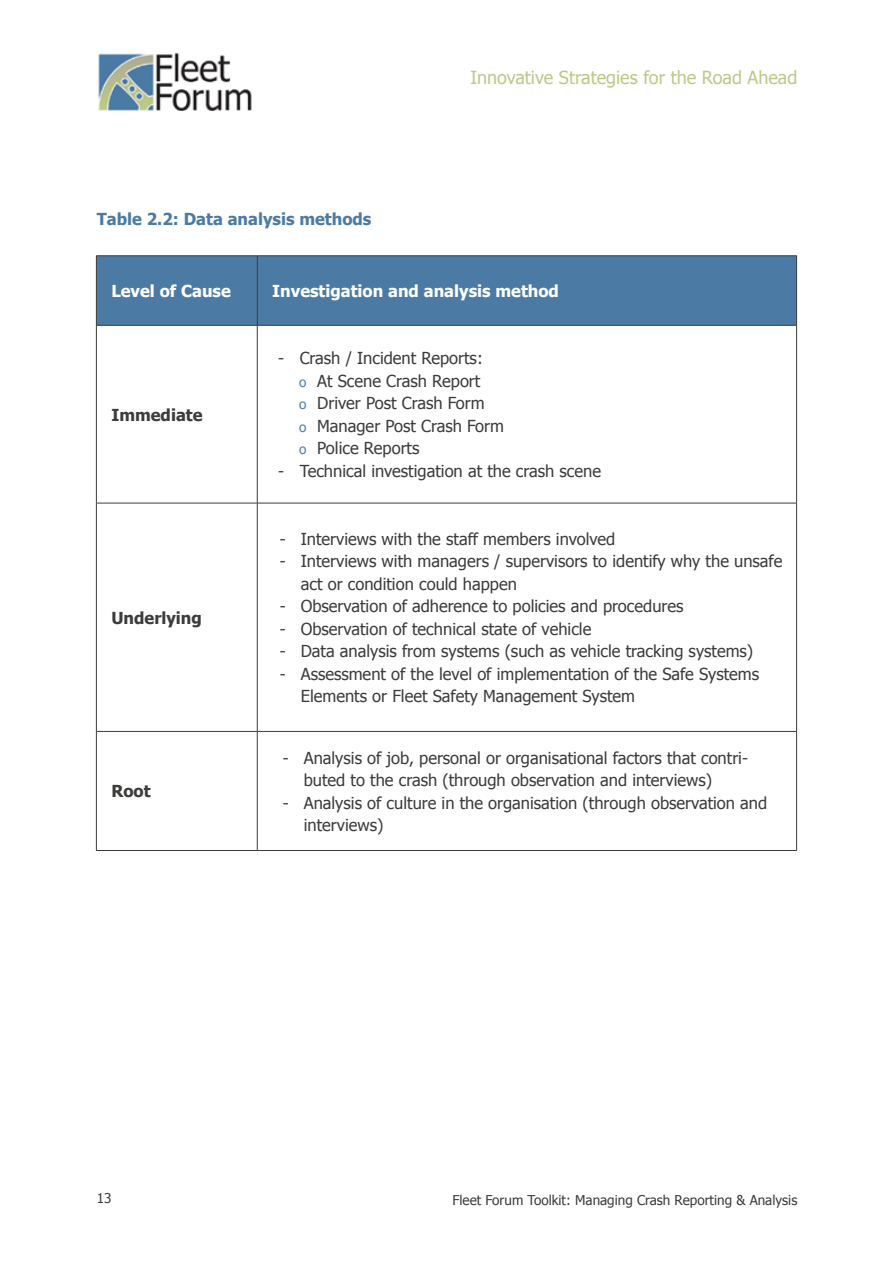
<style>
.page{position:relative;width:893px;height:1263px;background:#fff}
.page>*{position:absolute;margin:0;border:0;box-sizing:border-box;transform-origin:0 0}
.t1{font:18px "Tahoma";color:#bec888}
.t2{font:16.5px/22.5px "Tahoma";color:#3c3c3b}
.t3{font:700 16.5px "Tahoma";color:#fff}
.t4{font:700 16.5px "Tahoma";color:#4b7ba5}
.t5{font:700 16.5px "Tahoma";color:#3c3c3b}
.t6{font:13.5px "Tahoma";color:#3c3c3b}
.s1{font-size:13.5px;color:#4b7ba5}
</style>
<div class="page">
<img style="left:98px;top:53px;width:154px;height:57px">
<div style="left:97px;top:256px;width:699px;height:69px;background:#4b7ba5"></div>
<hr style="left:96px;top:255px;width:161px;height:1px;background:#3c3c3b">
<hr style="left:96px;top:256px;width:1px;height:69px;background:#3c3c3b">
<hr style="left:257px;top:255px;width:540px;height:1px;background:#3c3c3b">
<hr style="left:257px;top:256px;width:1px;height:69px;background:#3c3c3b">
<hr style="left:796px;top:256px;width:1px;height:69px;background:#3c3c3b">
<hr style="left:96px;top:325px;width:161px;height:1px;background:#3c3c3b">
<hr style="left:96px;top:325px;width:1px;height:178px;background:#3c3c3b">
<hr style="left:257px;top:325px;width:540px;height:1px;background:#3c3c3b">
<hr style="left:257px;top:325px;width:1px;height:178px;background:#3c3c3b">
<hr style="left:796px;top:325px;width:1px;height:178px;background:#3c3c3b">
<hr style="left:96px;top:503px;width:161px;height:1px;background:#3c3c3b">
<hr style="left:96px;top:503px;width:1px;height:228px;background:#3c3c3b">
<hr style="left:257px;top:503px;width:540px;height:1px;background:#3c3c3b">
<hr style="left:257px;top:503px;width:1px;height:228px;background:#3c3c3b">
<hr style="left:796px;top:503px;width:1px;height:228px;background:#3c3c3b">
<hr style="left:96px;top:731px;width:161px;height:1px;background:#3c3c3b">
<hr style="left:96px;top:732px;width:1px;height:118px;background:#3c3c3b">
<hr style="left:257px;top:731px;width:540px;height:1px;background:#3c3c3b">
<hr style="left:257px;top:732px;width:1px;height:118px;background:#3c3c3b">
<hr style="left:796px;top:732px;width:1px;height:118px;background:#3c3c3b">
<hr style="left:96px;top:850px;width:161px;height:1px;background:#3c3c3b">
<hr style="left:257px;top:850px;width:540px;height:1px;background:#3c3c3b">
<p class="t4" style="left:97px;top:208px;width:276px">Table 2.2: Data analysis methods</p>
<p class="t1" style="left:470px;top:65px;width:328px">Innovative Strategies for the Road Ahead</p>
<p class="t3" style="left:111px;top:279px;width:121px">Level of Cause</p>
<p class="t3" style="left:272px;top:279px;width:288px">Investigation and analysis method</p>
<p class="t5" style="left:111px;top:403px;width:93px">Immediate</p>
<p class="t5" style="left:111px;top:606px;width:92px">Underlying</p>
<p class="t5" style="left:111px;top:780px;width:41px">Root</p>
<p class="t2" style="left:299px;top:346px;width:206px;text-indent:-21px">- Crash / Incident Reports:<br><span class="s1">o</span> At Scene Crash Report<br><span class="s1">o</span> Driver Post Crash Form<br><span class="s1">o</span> Manager Post Crash Form <span class="s1">o</span> Police Reports</p>
<p class="t2" style="left:278px;top:459px;width:324px">- Technical investigation at the crash scene</p>
<p class="t2" style="left:280px;top:527px;width:337px">- Interviews with the staff members involved</p>
<p class="t2" style="left:301px;top:549px;width:483px;text-indent:-21px">- Interviews with managers / supervisors to identify why the unsafe act or condition could happen</p>
<p class="t2" style="left:280px;top:594px;width:405px">- Observation of adherence to policies and procedures</p>
<p class="t2" style="left:280px;top:617px;width:313px">- Observation of technical state of vehicle</p>
<p class="t2" style="left:280px;top:639px;width:475px">- Data analysis from systems (such as vehicle tracking systems)</p>
<p class="t2" style="left:301px;top:662px;width:460px;text-indent:-21px">- Assessment of the level of implementation of the Safe Systems<br>Elements or Fleet Safety Management System</p>
<p class="t2" style="left:304px;top:745px;width:446px;text-indent:-21px">- Analysis of job, personal or organisational factors that contri&shy;buted to the crash (through observation and interviews)</p>
<p class="t2" style="left:304px;top:790px;width:465px;text-indent:-21px">- Analysis of culture in the organisation (through observation and interviews)</p>
<p class="t6" style="left:97px;top:1189px;width:16px">13</p>
<p class="t6" style="left:452px;top:1191px;width:346px">Fleet Forum Toolkit: Managing Crash Reporting &amp; Analysis</p>
</div>
